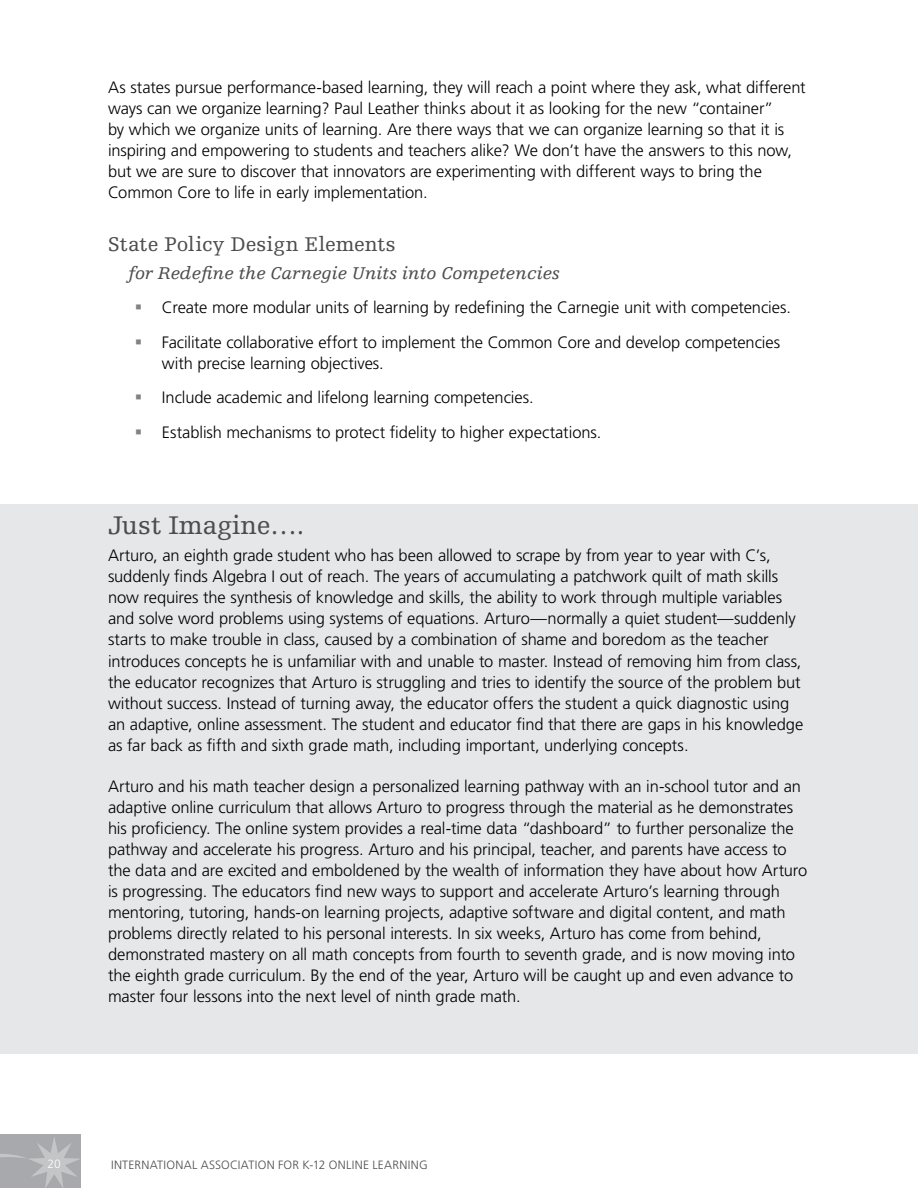
<style>
.page{position:relative;width:918px;height:1188px;background:#fff}
.page>*{position:absolute;margin:0;border:0;box-sizing:border-box;transform-origin:0 0}
.t1{font:27px "Egyptienne F";letter-spacing:-.01em;color:#4d4d4f}
.t2{font:21px "Egyptienne F";letter-spacing:.005em;color:#4d4d4f}
.t3{font:italic 18px "Egyptienne F";color:#4d4d4f}
.t4{font:300 16.5px/21px "Frutiger";letter-spacing:-.005em;color:#000}
.t5{font:300 12px "Frutiger";letter-spacing:.025em;color:#4d4d4f}
.t6{font:300 12px "Frutiger";color:#fff}
</style>
<div class="page">
<div style="left:0;top:504px;width:918px;height:549px;background:#e6e7e8"></div>
<div style="left:0;top:1134px;width:81px;height:54px;background:#a7a9ac"></div>
<svg style="left:29px;top:1137px;width:50px;height:51px"></svg>
<svg style="left:0;top:1154px;width:25px;height:4px"></svg>
<p class="t4" style="left:108px;top:77px;width:699px">As states pursue performance-based learning, they will reach a point where they ask, what different ways can we organize learning? Paul Leather thinks about it as looking for the new “container”<br>by which we organize units of learning. Are there ways that we can organize learning so that it is inspiring and empowering to students and teachers alike? We don’t have the answers to this now, but we are sure to discover that innovators are experimenting with different ways to bring the Common Core to life in early implementation.</p>
<p class="t2" style="left:108px;top:232px;width:290px">State Policy Design Elements</p>
<p class="t3" style="left:128px;top:263px;width:433px">for Redefine the Carnegie Units into Competencies</p>
<p class="t4" style="left:162px;top:291px;width:631px;line-height:34.5px">Create more modular units of learning by redefining the Carnegie unit with competencies.<br>Facilitate collaborative effort to implement the Common Core and develop competencies</p>
<p class="t4" style="left:162px;top:346px;width:441px;line-height:34.5px">with precise learning objectives.<br>Include academic and lifelong learning competencies.<br>Establish mechanisms to protect fidelity to higher expectations.</p>
<h1 class="t1" style="left:108px;top:510px;width:198px">Just Imagine….</h1>
<p class="t4" style="left:108px;top:546px;width:697px">Arturo, an eighth grade student who has been allowed to scrape by from year to year with C’s, suddenly finds Algebra I out of reach. The years of accumulating a patchwork quilt of math skills now requires the synthesis of knowledge and skills, the ability to work through multiple variables and solve word problems using systems of equations. Arturo—normally a quiet student—suddenly starts to make trouble in class, caused by a combination of shame and boredom as the teacher introduces concepts he is unfamiliar with and unable to master. Instead of removing him from class, the educator recognizes that Arturo is struggling and tries to identify the source of the problem but without success. Instead of turning away, the educator offers the student a quick diagnostic using an adaptive, online assessment. The student and educator find that there are gaps in his knowledge as far back as fifth and sixth grade math, including important, underlying concepts.</p>
<p class="t4" style="left:108px;top:776px;width:701px">Arturo and his math teacher design a personalized learning pathway with an in-school tutor and an adaptive online curriculum that allows Arturo to progress through the material as he demonstrates his proficiency. The online system provides a real-time data “dashboard” to further personalize the pathway and accelerate his progress. Arturo and his principal, teacher, and parents have access to the data and are excited and emboldened by the wealth of information they have about how Arturo is progressing. The educators find new ways to support and accelerate Arturo’s learning through mentoring, tutoring, hands-on learning projects, adaptive software and digital content, and math problems directly related to his personal interests. In six weeks, Arturo has come from behind, demonstrated mastery on all math concepts from fourth to seventh grade, and is now moving into the eighth grade curriculum. By the end of the year, Arturo will be caught up and even advance to master four lessons into the next level of ninth grade math.</p>
<p class="t6" style="left:48px;top:1157px;width:15px">20</p>
<p class="t5" style="left:111px;top:1158px;width:175px">INTERNATIONAL ASSOCIATION for</p>
<p class="t5" style="left:302px;top:1158px;width:43px">K-12 Online</p>
<p class="t5" style="left:372px;top:1158px;width:14px">Learning</p>
</div>
